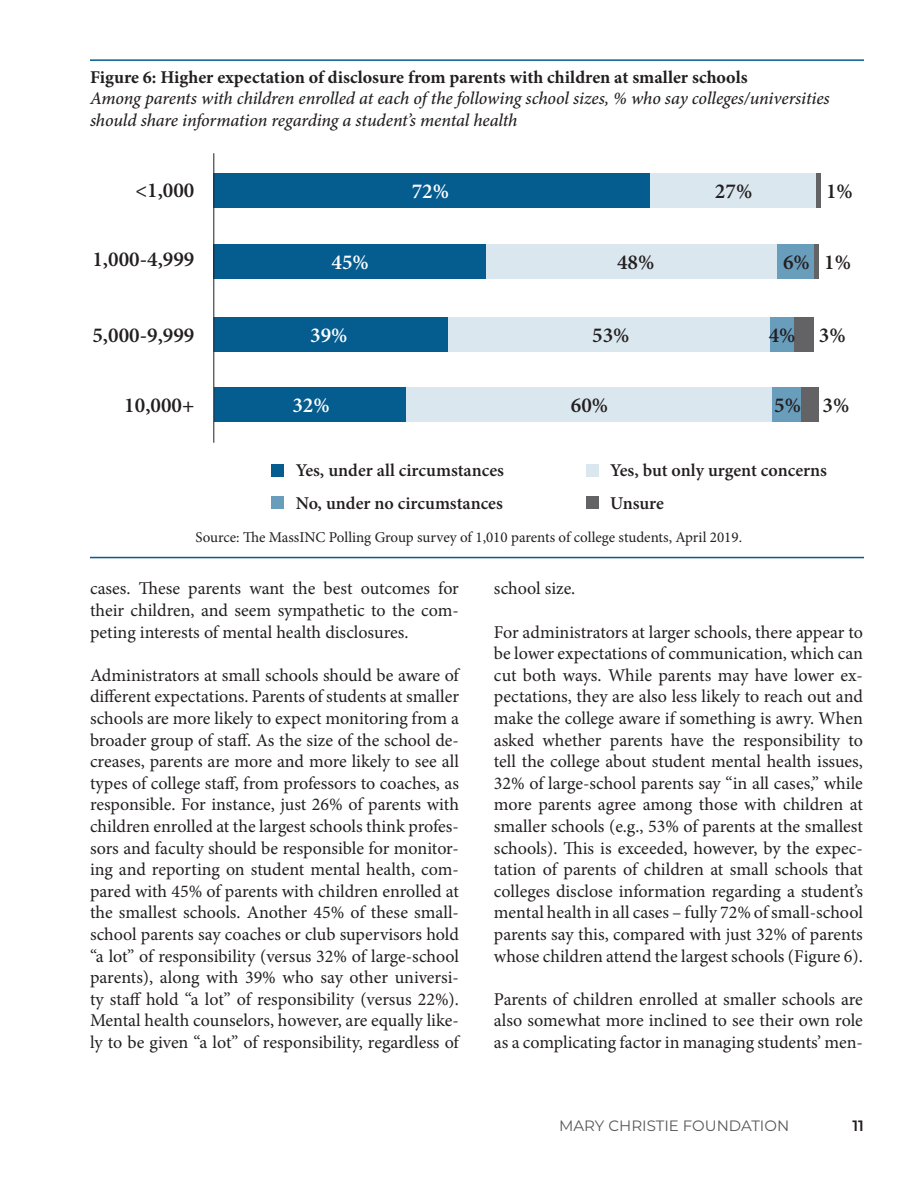
<style>
.page{position:relative;width:918px;height:1188px;background:#fff}
.page>*{position:absolute;margin:0;border:0;box-sizing:border-box;transform-origin:0 0}
.t1{font:600 21.3px "Minion Pro";color:#231f20}
.t2{font:600 21.3px "Minion Pro";color:#fff}
.t3{font:18px/21.6px "Minion Pro";color:#231f20;text-align:justify}
.t4{font:italic 500 18px/21.6px "Minion Pro";letter-spacing:-.01em;color:#231f20}
.t5{font:600 18px "Minion Pro";color:#231f20}
.t6{font:700 18px "Minion Pro";color:#231f20}
.t7{font:15px "Minion Pro";color:#231f20}
.t8{font:15px "Montserrat";color:#57585a}
.t9{font:600 15px "Montserrat";color:#231f20}
</style>
<div class="page">
<hr style="left:90px;top:557px;width:774px;height:1px;background:#055c8f">
<hr style="left:90px;top:59px;width:774px;height:2px;background:#055c8f">
<div style="left:214px;top:173px;width:601px;height:35px;background:#dae7ee"></div>
<div style="left:214px;top:173px;width:435px;height:35px;background:#055c8f"></div>
<div style="left:214px;top:244px;width:599px;height:35px;background:#699dbc"></div>
<div style="left:214px;top:244px;width:563px;height:35px;background:#dae7ee"></div>
<div style="left:214px;top:244px;width:272px;height:35px;background:#055c8f"></div>
<div style="left:214px;top:317px;width:599px;height:35px;background:#636366"></div>
<div style="left:214px;top:317px;width:580px;height:35px;background:#699dbc"></div>
<div style="left:214px;top:317px;width:556px;height:35px;background:#dae7ee"></div>
<div style="left:214px;top:317px;width:234px;height:35px;background:#055c8f"></div>
<div style="left:214px;top:387px;width:605px;height:35px;background:#636366"></div>
<div style="left:214px;top:387px;width:587px;height:35px;background:#699dbc"></div>
<div style="left:214px;top:387px;width:558px;height:35px;background:#dae7ee"></div>
<div style="left:214px;top:387px;width:192px;height:35px;background:#055c8f"></div>
<hr style="left:213px;top:153px;width:1px;height:290px;background:#231f20">
<div style="left:271px;top:464px;width:12px;height:12px;background:#055c8f"></div>
<div style="left:586px;top:464px;width:13px;height:12px;background:#dae7ee"></div>
<div style="left:271px;top:497px;width:12px;height:12px;background:#699dbc"></div>
<div style="left:586px;top:497px;width:13px;height:12px;background:#636366"></div>
<p class="t6" style="left:90px;top:64px;width:659px">Figure 6: Higher expectation of disclosure from parents with children at smaller schools</p>
<p class="t4" style="left:90px;top:88px;width:741px">Among parents with children enrolled at each of the following school sizes, % who say colleges/universities should share information regarding a student’s mental health</p>
<p class="t1" style="left:135px;top:175px;width:61px">&lt;1,000</p>
<p class="t2" style="left:412px;top:176px;width:39px">72%</p>
<p class="t1" style="left:715px;top:176px;width:39px">27%</p>
<p class="t1" style="left:826px;top:176px;width:28px">1%</p>
<p class="t1" style="left:92px;top:245px;width:104px">1,000-4,999</p>
<p class="t2" style="left:332px;top:247px;width:39px">45%</p>
<p class="t1" style="left:617px;top:247px;width:39px">48%</p>
<p class="t1" style="left:783px;top:247px;width:70px">6% 1%</p>
<p class="t1" style="left:92px;top:320px;width:104px">5,000-9,999</p>
<p class="t2" style="left:310px;top:320px;width:39px">39%</p>
<p class="t1" style="left:592px;top:320px;width:39px">53%</p>
<p class="t1" style="left:769px;top:320px;width:78px">4% 3%</p>
<p class="t1" style="left:124px;top:391px;width:72px">10,000+</p>
<p class="t2" style="left:292px;top:391px;width:39px">32%</p>
<p class="t1" style="left:571px;top:391px;width:39px">60%</p>
<p class="t1" style="left:774px;top:391px;width:77px">5% 3%</p>
<p class="t5" style="left:296px;top:457px;width:210px">Yes, under all circumstances</p>
<p class="t5" style="left:296px;top:491px;width:209px">No, under no circumstances</p>
<p class="t5" style="left:610px;top:457px;width:218px">Yes, but only urgent concerns</p>
<p class="t5" style="left:610px;top:491px;width:55px">Unsure</p>
<p class="t7" style="left:195px;top:528px;width:548px">Source: The MassINC Polling Group survey of 1,010 parents of college students, April 2019.</p>
<p class="t3" style="left:90px;top:578px;width:371px">cases. These parents want the best outcomes for their children, and seem sympathetic to the com&shy;peting interests of mental health disclosures.</p>
<p class="t3" style="left:90px;top:664px;width:371px">Administrators at small schools should be aware of different expectations. Parents of students at smaller schools are more likely to expect monitoring from a broader group of staff. As the size of the school de&shy;creases, parents are more and more likely to see all types of college staff, from professors to coaches, as responsible. For instance, just 26% of parents with children enrolled at the largest schools think profes&shy;sors and faculty should be responsible for monitor&shy;ing and reporting on student mental health, com&shy;pared with 45% of parents with children enrolled at the smallest schools. Another 45% of these small&shy;school parents say coaches or club supervisors hold “a lot” of responsibility (versus 32% of large-school parents), along with 39% who say other universi&shy;ty staff hold “a lot” of responsibility (versus 22%).<br>Mental health counselors, however, are equally like&shy;ly to be given “a lot” of responsibility, regardless of</p>
<p class="t3" style="left:494px;top:578px;width:83px">school size.</p>
<p class="t3" style="left:494px;top:621px;width:371px">For administrators at larger schools, there appear to be lower expectations of communication, which can cut both ways. While parents may have lower ex&shy;pectations, they are also less likely to reach out and make the college aware if something is awry. When asked whether parents have the responsibility to tell the college about student mental health issues, 32% of large-school parents say “in all cases,” while more parents agree among those with children at smaller schools (e.g., 53% of parents at the smallest schools). This is exceeded, however, by the expec&shy;tation of parents of children at small schools that colleges disclose information regarding a student’s mental health in all cases – fully 72% of small-school parents say this, compared with just 32% of parents whose children attend the largest schools (Figure 6).</p>
<p class="t3" style="left:494px;top:988px;width:371px">Parents of children enrolled at smaller schools are also somewhat more inclined to see their own role as a complicating factor in managing students’ men-</p>
<p class="t8" style="left:559px;top:1115px;width:232px">MARY CHRISTIE FOUNDATION</p>
<p class="t9" style="left:853px;top:1115px;width:13px">11</p>
</div>
